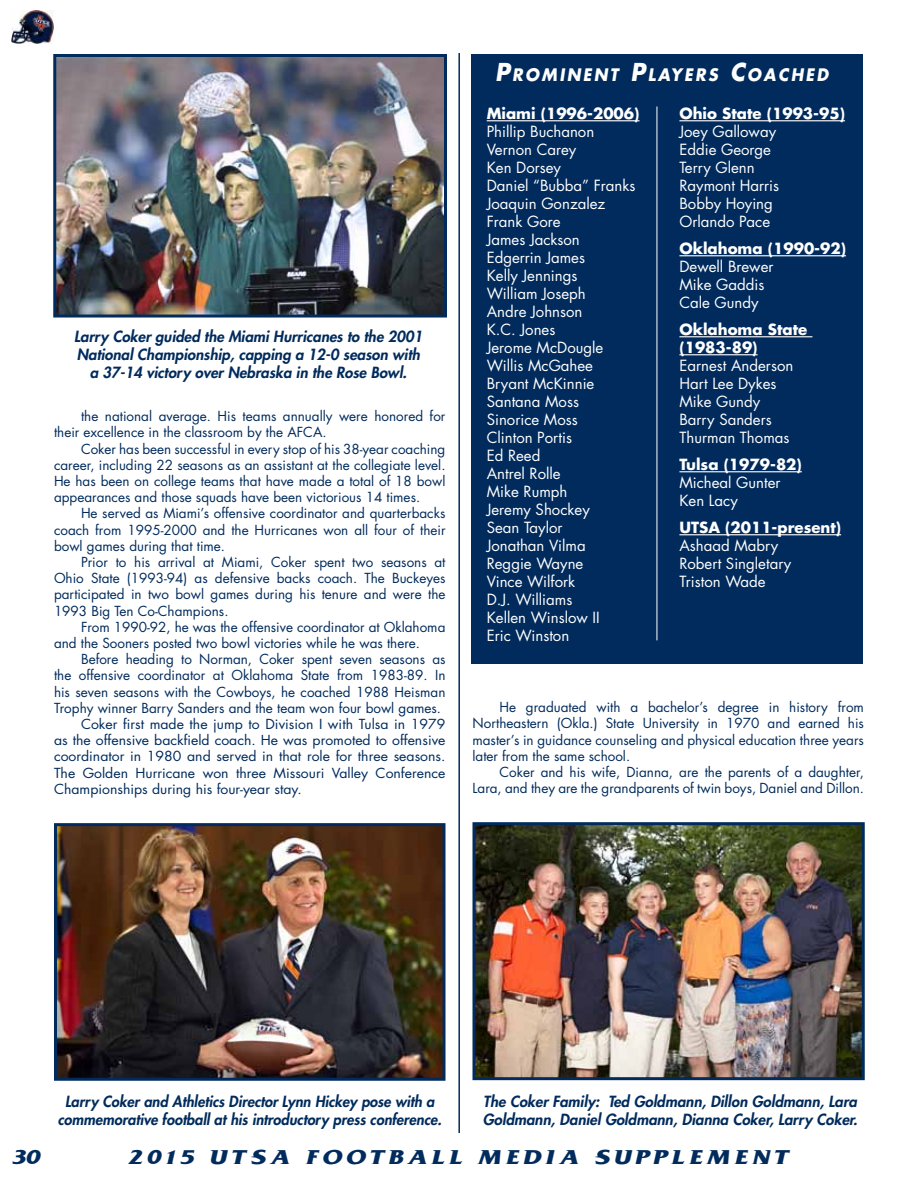
<style>
.page{position:relative;width:918px;height:1188px;background:#fff}
.page>*{position:absolute;margin:0;border:0;box-sizing:border-box;transform-origin:0 0}
.t1{font:700 21px "UTSA";letter-spacing:.2em;color:#002b5c}
.t2{font:italic 700 16.8px "Futura";letter-spacing:.145em;color:#fff;scale:.94 1}
.t3{font:15px/18px "Futura";color:#fff}
.t4{font:italic 800 15px/18px "Futura";color:#002b5c;text-align:center}
.t5{font:13.5px "Futura";color:#002b5c}
.t6{font:13.5px "Futura";color:#002b5c;scale:1.04 1}
.s1{font-size:24px}
.s2{font-weight:700}
</style>
<div class="page">
<img style="left:12px;top:11px;width:42px;height:33px">
<img style="left:57px;top:58px;width:386px;height:256px">
<div style="left:53px;top:54px;width:394px;height:264px;border:3px solid #002b5c"></div>
<img style="left:476px;top:826px;width:385px;height:250px">
<div style="left:472px;top:822px;width:393px;height:258px;border:3px solid #002b5c"></div>
<hr style="left:458px;top:53px;width:2px;height:1080px;background:#002b5c">
<img style="left:58px;top:827px;width:384px;height:250px">
<div style="left:54px;top:823px;width:392px;height:258px;border:3px solid #002b5c"></div>
<div style="left:472px;top:54px;width:391px;height:609px;background:#002b5c"></div>
<hr style="left:487px;top:120px;width:153px;height:1px;background:#fff">
<hr style="left:679px;top:120px;width:166px;height:1px;background:#fff">
<hr style="left:679px;top:255px;width:167px;height:1px;background:#fff">
<hr style="left:679px;top:336px;width:133px;height:1px;background:#fff">
<hr style="left:679px;top:354px;width:79px;height:1px;background:#fff">
<hr style="left:679px;top:471px;width:123px;height:1px;background:#fff">
<hr style="left:679px;top:534px;width:162px;height:1px;background:#fff">
<hr style="left:657px;top:106px;width:1px;height:534px;background:#fff">
<p class="t4" style="left:74px;top:327px;width:350px">Larry Coker guided the Miami Hurricanes to the 2001<br>National Championship, capping a 12-0 season with a 37-14 victory over Nebraska in the Rose Bowl.</p>
<p class="t5" style="left:81px;top:407px;width:366px">the national average. His teams annually were honored for</p>
<p class="t5" style="left:54px;top:423px;width:274px">their excellence in the classroom by the AFCA.</p>
<p class="t5" style="left:81px;top:439px;width:366px">Coker has been successful in every stop of his 38-year coaching</p>
<p class="t5" style="left:54px;top:456px;width:393px">career, including 22 seasons as an assistant at the collegiate level.</p>
<p class="t5" style="left:54px;top:472px;width:393px">He has been on college teams that have made a total of 18 bowl</p>
<p class="t5" style="left:54px;top:488px;width:368px">appearances and those squads have been victorious 14 times.</p>
<p class="t5" style="left:81px;top:504px;width:366px">He served as Miami’s offensive coordinator and quarterbacks</p>
<p class="t5" style="left:54px;top:520px;width:393px">coach from 1995-2000 and the Hurricanes won all four of their</p>
<p class="t5" style="left:54px;top:537px;width:173px">bowl games during that time.</p>
<p class="t5" style="left:81px;top:553px;width:366px">Prior to his arrival at Miami, Coker spent two seasons at</p>
<p class="t5" style="left:54px;top:569px;width:393px">Ohio State (1993-94) as defensive backs coach. The Buckeyes</p>
<p class="t5" style="left:54px;top:585px;width:393px">participated in two bowl games during his tenure and were the</p>
<p class="t5" style="left:54px;top:601px;width:176px">1993 Big Ten Co-Champions.</p>
<p class="t5" style="left:81px;top:618px;width:366px">From 1990-92, he was the offensive coordinator at Oklahoma</p>
<p class="t5" style="left:54px;top:634px;width:368px">and the Sooners posted two bowl victories while he was there.</p>
<p class="t5" style="left:81px;top:650px;width:366px">Before heading to Norman, Coker spent seven seasons as</p>
<p class="t5" style="left:54px;top:666px;width:393px">the offensive coordinator at Oklahoma State from 1983-89. In</p>
<p class="t5" style="left:54px;top:682px;width:393px">his seven seasons with the Cowboys, he coached 1988 Heisman</p>
<p class="t5" style="left:54px;top:699px;width:389px">Trophy winner Barry Sanders and the team won four bowl games.</p>
<p class="t6" style="left:81px;top:715px;width:352px">Coker first made the jump to Division I with Tulsa in 1979</p>
<p class="t6" style="left:54px;top:731px;width:378px">as the offensive backfield coach. He was promoted to offensive</p>
<p class="t6" style="left:54px;top:747px;width:378px">coordinator in 1980 and served in that role for three seasons.</p>
<p class="t6" style="left:54px;top:763px;width:378px">The Golden Hurricane won three Missouri Valley Conference</p>
<p class="t6" style="left:54px;top:780px;width:240px">Championships during his four-year stay.</p>
<p class="t2" style="left:495px;top:63px;width:356px"><span class="s1">P</span>ROMINENT <span class="s1">P</span>LAYERS <span class="s1">C</span>OACHED</p>
<p class="t3" style="left:487px;top:104px;width:154px"><span class="s2">Miami (1996-2006)<br></span>Phillip Buchanon<br>Vernon Carey<br>Ken Dorsey<br>Daniel “Bubba” Franks<br>Joaquin Gonzalez<br>Frank Gore<br>James Jackson<br>Edgerrin James<br>Kelly Jennings<br>William Joseph<br>Andre Johnson<br>K.C. Jones<br>Jerome McDougle<br>Willis McGahee<br>Bryant McKinnie<br>Santana Moss<br>Sinorice Moss<br>Clinton Portis<br>Ed Reed<br>Antrel Rolle<br>Mike Rumph<br>Jeremy Shockey<br>Sean Taylor<br>Jonathan Vilma<br>Reggie Wayne<br>Vince Wilfork<br>D.J. Williams<br>Kellen Winslow II<br>Eric Winston</p>
<p class="t3" style="left:679px;top:104px;width:167px"><span class="s2">Ohio State (1993-95)<br></span>Joey Galloway<br>Eddie George<br>Terry Glenn<br>Raymont Harris<br>Bobby Hoying<br>Orlando Pace</p>
<p class="t3" style="left:679px;top:239px;width:168px"><span class="s2">Oklahoma (1990-92)<br></span>Dewell Brewer<br>Mike Gaddis<br>Cale Gundy</p>
<p class="t3" style="left:679px;top:320px;width:129px"><span class="s2">Oklahoma State (1983-89)<br></span>Earnest Anderson<br>Hart Lee Dykes<br>Mike Gundy<br>Barry Sanders<br>Thurman Thomas</p>
<p class="t3" style="left:679px;top:455px;width:124px"><span class="s2">Tulsa (1979-82)<br></span>Micheal Gunter<br>Ken Lacy</p>
<p class="t3" style="left:679px;top:518px;width:163px"><span class="s2">UTSA (2011-present)<br></span>Ashaad Mabry<br>Robert Singletary<br>Triston Wade</p>
<p class="t5" style="left:500px;top:698px;width:366px">He graduated with a bachelor’s degree in history from</p>
<p class="t5" style="left:472px;top:714px;width:393px">Northeastern (Okla.) State University in 1970 and earned his</p>
<p class="t5" style="left:472px;top:730px;width:393px">master’s in guidance counseling and physical education three years</p>
<p class="t5" style="left:472px;top:747px;width:159px">later from the same school.</p>
<p class="t5" style="left:500px;top:763px;width:366px">Coker and his wife, Dianna, are the parents of a daughter,</p>
<p class="t5" style="left:472px;top:779px;width:393px">Lara, and they are the grandparents of twin boys, Daniel and Dillon.</p>
<p class="t4" style="left:58px;top:1092px;width:385px">Larry Coker and Athletics Director Lynn Hickey pose with a commemorative football at his introductory press conference.</p>
<p class="t4" style="left:483px;top:1092px;width:376px;text-align:left">The Coker Family: Ted Goldmann, Dillon Goldmann, Lara<br>Goldmann, Daniel Goldmann, Dianna Coker, Larry Coker.</p>
<p class="t1" style="left:13px;top:1145px;width:29px">30</p>
<h1 class="t1" style="left:128px;top:1145px;width:662px">2015 UTSA FOOTBALL MEDIA SUPPLEMENT</h1>
</div>
